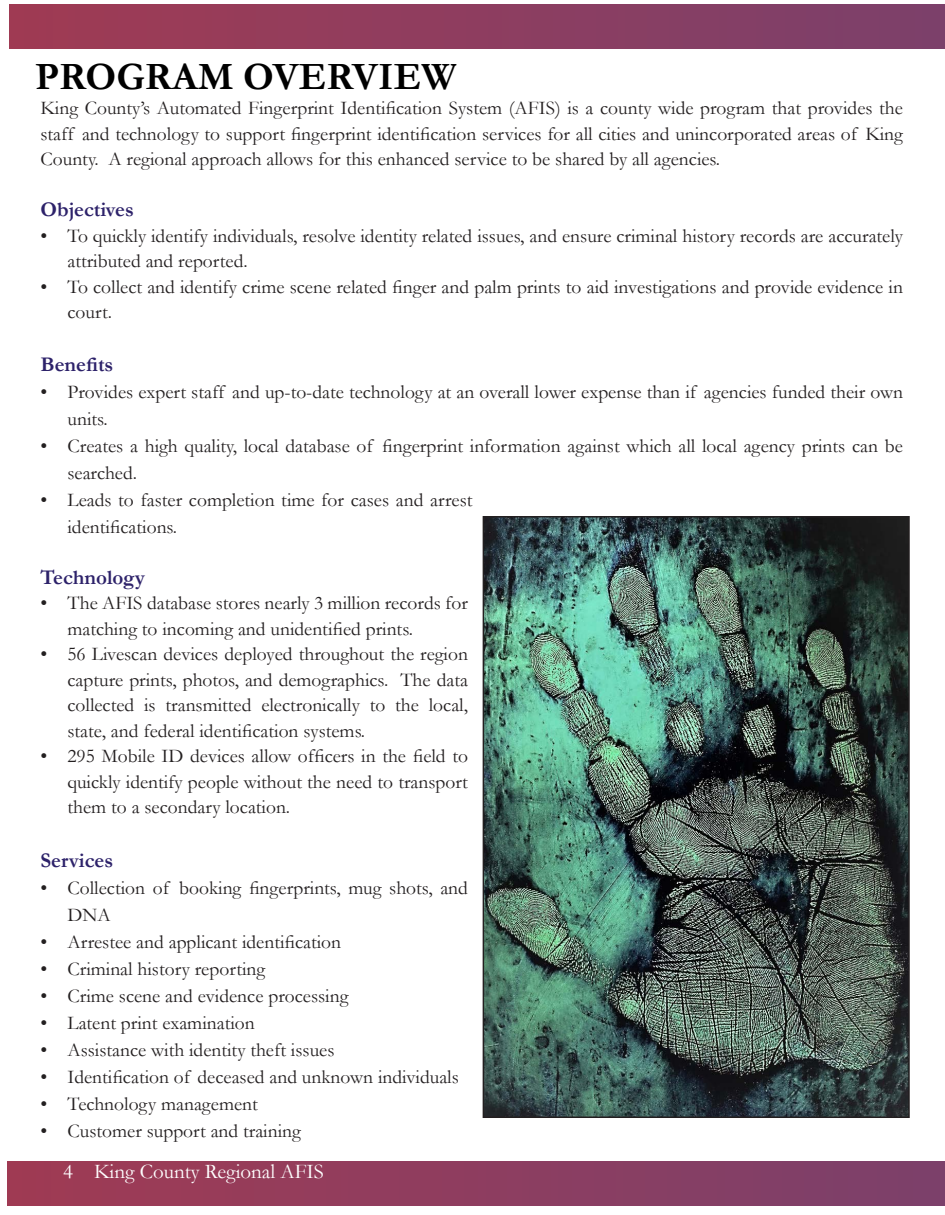
<style>
.page{position:relative;width:945px;height:1215px;background:#fff}
.page>*{position:absolute;margin:0;border:0;box-sizing:border-box;transform-origin:0 0}
.t1{font:700 39px "Garamond";color:#000}
.t2{font:700 21px "Garamond";color:#2d226a}
.t3{font:21px "Garamond";color:#fff}
.t4{font:19.5px/25.5px "Garamond";color:#231f20}
</style>
<div class="page">
<div style="left:9px;top:5px;width:936px;height:43px;background:linear-gradient(to right,#a03b54,#7c406b)"></div>
<div style="left:7px;top:1162px;width:938px;height:43px;background:linear-gradient(to right,#a03b54,#7c406b)"></div>
<img style="left:486px;top:519px;width:421px;height:596px">
<div style="left:483px;top:516px;width:427px;height:602px;border:2px solid #231f20"></div>
<p class="t1" style="left:35px;top:50px;width:423px">PROGRAM OVERVIEW</p>
<p class="t4" style="left:40px;top:95px;width:864px;text-align:justify">King County’s Automated Fingerprint Identification System (AFIS) is a county wide program that provides the staff and technology to support fingerprint identification services for all cities and unincorporated areas of King County. A regional approach allows for this enhanced service to be shared by all agencies.</p>
<p class="t2" style="left:40px;top:196px;width:95px">Objectives</p>
<p class="t4" style="left:68px;top:223px;width:837px;text-indent:-27px">• To quickly identify individuals, resolve identity related issues, and ensure criminal history records are accurately attributed and reported.</p>
<p class="t4" style="left:68px;top:274px;width:837px;text-indent:-27px">• To collect and identify crime scene related finger and palm prints to aid investigations and provide evidence in court.</p>
<p class="t2" style="left:40px;top:350px;width:74px">Benefits</p>
<p class="t4" style="left:68px;top:378px;width:837px;line-height:27px;text-indent:-27px">• Provides expert staff and up-to-date technology at an overall lower expense than if agencies funded their own units.</p>
<p class="t4" style="left:68px;top:432px;width:837px;line-height:27px;text-indent:-27px">• Creates a high quality, local database of fingerprint information against which all local agency prints can be searched.</p>
<p class="t4" style="left:68px;top:486px;width:407px;line-height:27px;text-indent:-27px">• Leads to faster completion time for cases and arrest identifications.</p>
<p class="t2" style="left:40px;top:563px;width:106px">Technology</p>
<p class="t4" style="left:68px;top:590px;width:402px;text-indent:-27px">• The AFIS database stores nearly 3 million records for matching to incoming and unidentified prints.</p>
<p class="t4" style="left:68px;top:641px;width:402px;text-align:justify;text-indent:-27px">• 56 Livescan devices deployed throughout the region capture prints, photos, and demographics. The data collected is transmitted electronically to the local, state, and federal identification systems.</p>
<p class="t4" style="left:68px;top:743px;width:402px;text-align:justify;text-indent:-27px">• 295 Mobile ID devices allow officers in the field to quickly identify people without the need to transport them to a secondary location.</p>
<p class="t2" style="left:40px;top:847px;width:74px">Services</p>
<p class="t4" style="left:68px;top:874px;width:402px;line-height:27px;text-indent:-27px">• Collection of booking fingerprints, mug shots, and<br>DNA</p>
<p class="t4" style="left:40px;top:929px;width:302px">• Arrestee and applicant identification</p>
<p class="t4" style="left:40px;top:956px;width:226px">• Criminal history reporting</p>
<p class="t4" style="left:40px;top:983px;width:309px">• Crime scene and evidence processing</p>
<p class="t4" style="left:40px;top:1010px;width:216px">• Latent print examination</p>
<p class="t4" style="left:40px;top:1037px;width:295px">• Assistance with identity theft issues</p>
<p class="t4" style="left:40px;top:1064px;width:420px">• Identification of deceased and unknown individuals</p>
<p class="t4" style="left:40px;top:1091px;width:219px">• Technology management</p>
<p class="t4" style="left:40px;top:1118px;width:262px">• Customer support and training</p>
<p class="t3" style="left:63px;top:1158px;width:262px">4 King County Regional AFIS</p>
</div>
